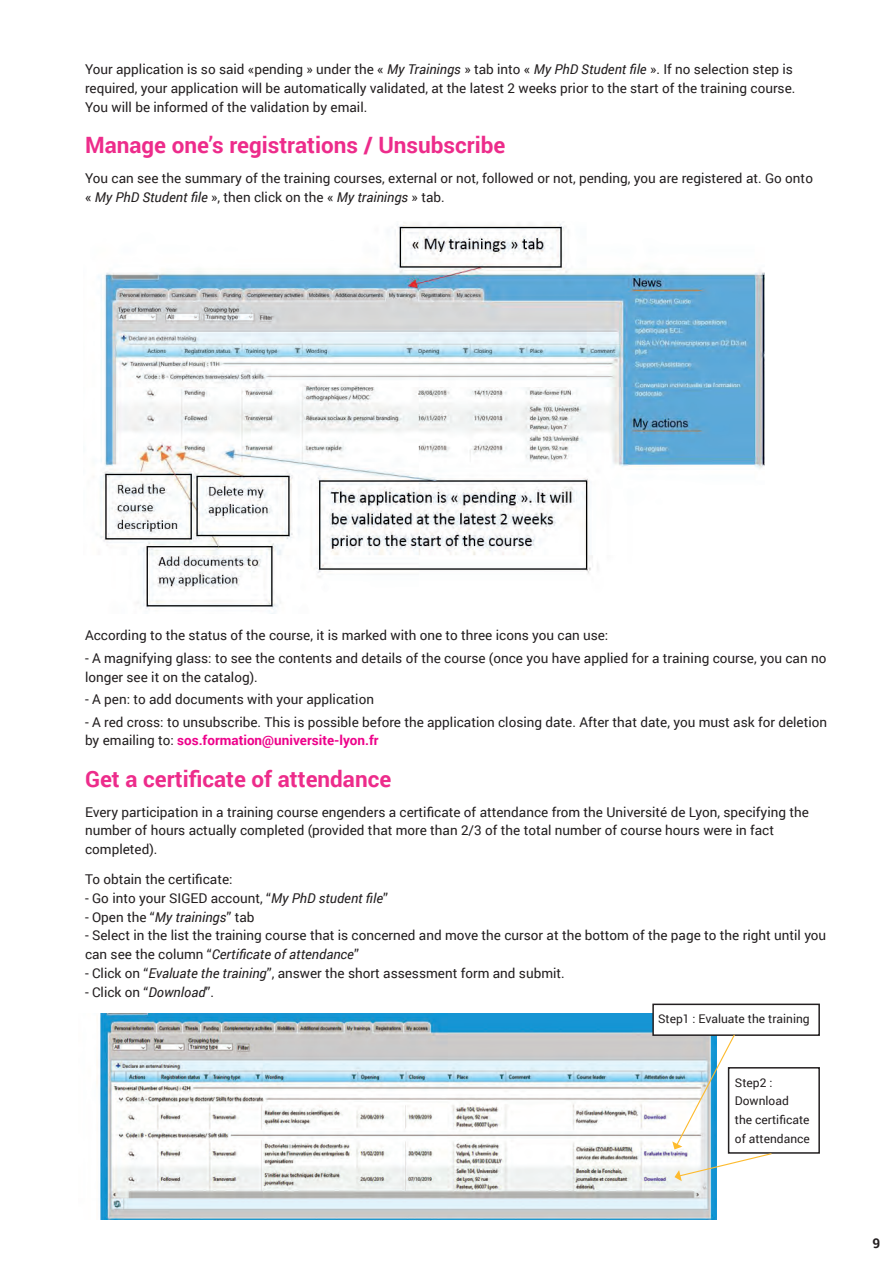
<style>
.page{position:relative;width:893px;height:1263px;background:#fff}
.page>*{position:absolute;margin:0;border:0;box-sizing:border-box;transform-origin:0 0}
.t1{font:700 22.5px "Roboto";color:#ed2c8b}
.t2{font:13.5px/18.8px "Roboto";color:#231f20}
.t3{font:700 13.5px "Roboto";color:#231f20}
.t4{font:12px/18.8px "Roboto";color:#231f20}
.s1{font-style:italic}
.s2{font-weight:700;color:#ed028a}
</style>
<div class="page">
<img style="left:96px;top:222px;width:668px;height:391px">
<img style="left:96px;top:1014px;width:621px;height:206px">
<div style="left:653px;top:1004px;width:166px;height:31px;background:#fff"></div>
<div style="left:652px;top:1003px;width:168px;height:33px;border:2px solid #231f20"></div>
<div style="left:728px;top:1067px;width:92px;height:87px;border:2px solid #231f20"></div>
<svg style="left:672px;top:1033px;width:101px;height:148px"></svg>
<p class="t2" style="left:85px;top:59px;width:712px">Your application is so said «pending » under the « <span class="s1">My Trainings</span> » tab into « <span class="s1">My PhD Student file</span> ». If no selection step is required, your application will be automatically validated, at the latest 2 weeks prior to the start of the training course.<br>You will be informed of the validation by email.</p>
<h1 class="t1" style="left:85px;top:129px;width:422px">Manage one’s registrations / Unsubscribe</h1>
<p class="t2" style="left:85px;top:168px;width:729px">You can see the summary of the training courses, external or not, followed or not, pending, you are registered at. Go onto « <span class="s1">My PhD Student file</span> », then click on the « <span class="s1">My trainings</span> » tab.</p>
<p class="t2" style="left:85px;top:626px;width:525px">According to the status of the course, it is marked with one to three icons you can use:</p>
<p class="t2" style="left:85px;top:648px;width:743px">- A magnifying glass: to see the contents and details of the course (once you have applied for a training course, you can no longer see it on the catalog).</p>
<p class="t2" style="left:85px;top:689px;width:290px">- A pen: to add documents with your application</p>
<p class="t2" style="left:85px;top:712px;width:744px">- A red cross: to unsubscribe. This is possible before the application closing date. After that date, you must ask for deletion by emailing to: <span class="s2">sos.formation@universite-lyon.fr</span></p>
<h1 class="t1" style="left:85px;top:763px;width:308px">Get a certificate of attendance</h1>
<p class="t2" style="left:85px;top:802px;width:725px">Every participation in a training course engenders a certificate of attendance from the Université de Lyon, specifying the number of hours actually completed (provided that more than 2/3 of the total number of course hours were in fact completed).</p>
<p class="t2" style="left:85px;top:869px;width:149px">To obtain the certificate:</p>
<p class="t2" style="left:85px;top:888px;width:304px">- Go into your SIGED account, “<span class="s1">My PhD student file</span>”</p>
<p class="t2" style="left:85px;top:907px;width:171px">- Open the “<span class="s1">My trainings</span>” tab</p>
<p class="t2" style="left:85px;top:926px;width:743px">- Select in the list the training course that is concerned and move the cursor at the bottom of the page to the right until you can see the column “<span class="s1">Certificate of attendance</span>”</p>
<p class="t2" style="left:85px;top:963px;width:481px">- Click on “<span class="s1">Evaluate the training</span>”, answer the short assessment form and submit.</p>
<p class="t2" style="left:85px;top:982px;width:131px">- Click on “<span class="s1">Download</span>”.</p>
<p class="t4" style="left:658px;top:1009px;width:153px">Step1 : Evaluate the training</p>
<p class="t4" style="left:735px;top:1072px;width:76px">Step2 :<br>Download<br>the certificate of attendance</p>
<p class="t3" style="left:872px;top:1233px;width:9px">9</p>
</div>
